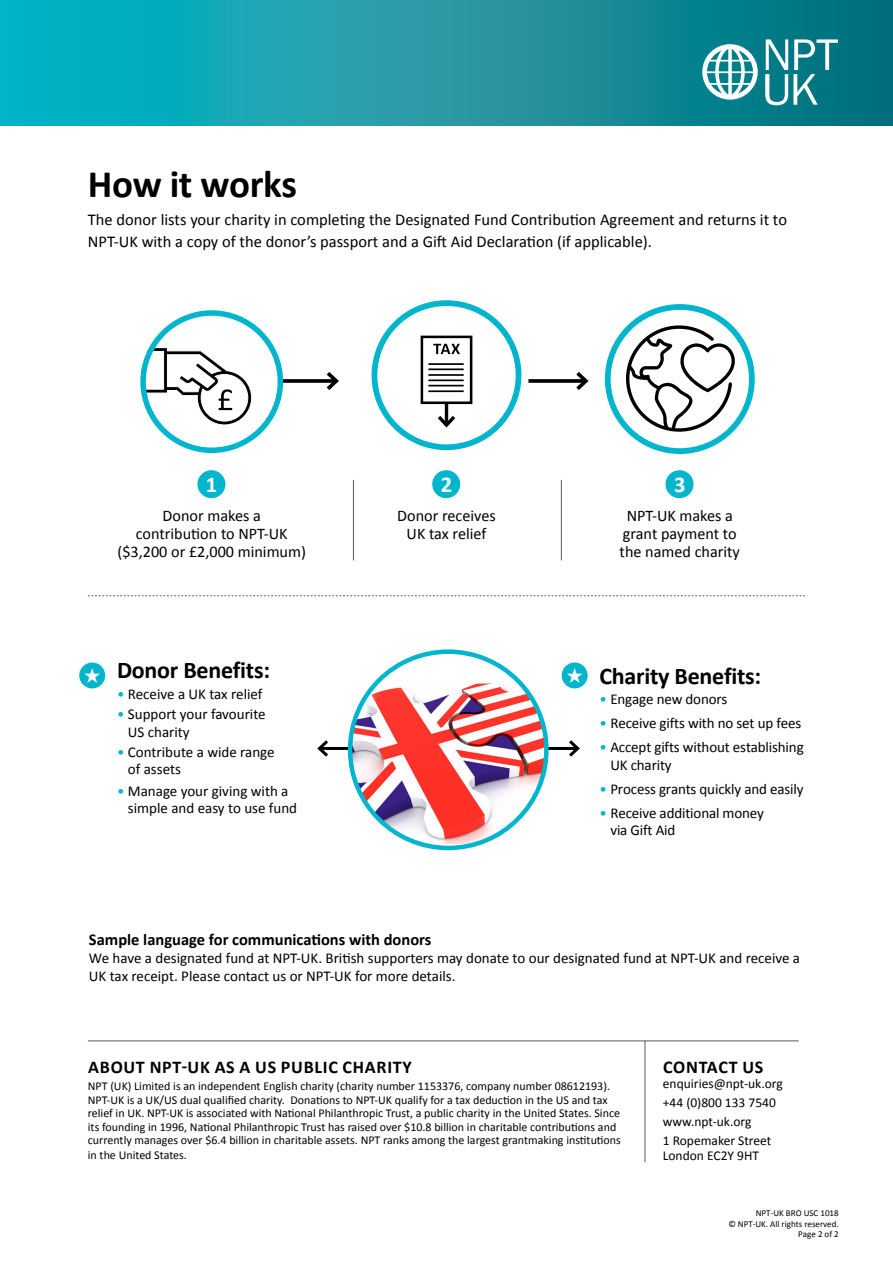
<style>
.page{position:relative;width:893px;height:1263px;background:#fff}
.page>*{position:absolute;margin:0;border:0;box-sizing:border-box;transform-origin:0 0}
.t1{font:700 39px "Calibri";letter-spacing:-.01em;color:#000}
.t2{font:700 24px "Calibri";letter-spacing:-.01em;color:#000}
.t3{font:700 22.65px "Calibri";color:#fff}
.t4{font:700 18px "Calibri";letter-spacing:.04em;color:#000}
.t5{font:16.5px/22.5px "Calibri";color:#000}
.t6{font:700 16.5px "Calibri";color:#000}
.t7{font:16.2px/17.9px "Calibri";color:#000;text-align:center}
.t8{font:15px/17.2px "Calibri";letter-spacing:-.01em;color:#000}
.t9{font:13.5px/19.4px "Calibri";color:#000}
.t10{font:12px/13.5px "Calibri";color:#000}
.t11{font:9px/10.5px "Calibri";color:#000;text-align:right}
.s1{color:#00b5cc}
</style>
<div class="page">
<svg style="left:88px;top:595px;width:717px;height:1px"></svg>
<hr style="left:88px;top:1041px;width:711px;height:1px;background:#58595b">
<hr style="left:645px;top:1041px;width:1px;height:121px;background:#58595b">
<hr style="left:319px;top:747px;width:31px;height:3px;background:#000">
<svg style="left:317px;top:740px;width:11px;height:17px"></svg>
<hr style="left:547px;top:747px;width:31px;height:3px;background:#000">
<svg style="left:569px;top:740px;width:11px;height:17px"></svg>
<svg style="left:0;top:0;width:893px;height:126px"></svg>
<div style="left:562px;top:662px;width:26px;height:26px;background:#00b5cc;border-radius:50%"></div>
<svg style="left:567px;top:668px;width:16px;height:15px"></svg>
<div style="left:79px;top:662px;width:26px;height:26px;background:#00b5cc;border-radius:50%"></div>
<svg style="left:84px;top:668px;width:16px;height:15px"></svg>
<svg style="left:702px;top:44px;width:56px;height:56px"></svg>
<svg style="left:765px;top:39px;width:73px;height:66px"></svg>
<img style="left:350px;top:683px;width:196px;height:161px">
<div style="left:348px;top:649px;width:201px;height:201px;border:5px solid #00b5cc;border-radius:50%"></div>
<svg style="left:528px;top:379px;width:44px;height:4px"></svg>
<svg style="left:572px;top:372px;width:17px;height:18px"></svg>
<div style="left:605px;top:304px;width:150px;height:150px;border:6px solid #00b5cc;border-radius:50%"></div>
<svg style="left:623px;top:324px;width:118px;height:110px"></svg>
<svg style="left:283px;top:379px;width:40px;height:4px"></svg>
<svg style="left:323px;top:372px;width:16px;height:18px"></svg>
<div style="left:140px;top:310px;width:143px;height:143px;border:5px solid #00b5cc;border-radius:50%"></div>
<hr style="left:353px;top:480px;width:1px;height:80px;background:#58595b">
<hr style="left:561px;top:480px;width:1px;height:80px;background:#58595b">
<div style="left:197px;top:470px;width:28px;height:28px;background:#00b5cc;border-radius:50%"></div>
<div style="left:665px;top:470px;width:28px;height:28px;background:#00b5cc;border-radius:50%"></div>
<hr style="left:445px;top:376px;width:3px;height:49px;background:#000">
<svg style="left:437px;top:412px;width:19px;height:16px"></svg>
<div style="left:372px;top:300px;width:149px;height:150px;border:6px solid #00b5cc;border-radius:50%"></div>
<div style="left:422px;top:337px;width:49px;height:66px;background:#fff"></div>
<div style="left:421px;top:336px;width:51px;height:68px;border:3px solid #000"></div>
<svg style="left:433px;top:344px;width:27px;height:10px"></svg>
<hr style="left:428px;top:363px;width:36px;height:2px;background:#000">
<hr style="left:428px;top:379px;width:36px;height:2px;background:#000">
<hr style="left:428px;top:368px;width:36px;height:2px;background:#000">
<hr style="left:428px;top:385px;width:36px;height:1px;background:#000">
<hr style="left:428px;top:374px;width:36px;height:2px;background:#000">
<hr style="left:428px;top:390px;width:36px;height:2px;background:#000">
<div style="left:432px;top:470px;width:28px;height:28px;background:#00b5cc;border-radius:50%"></div>
<svg style="left:144px;top:347px;width:108px;height:79px"></svg>
<h1 class="t1" style="left:88px;top:159px;width:211px">How it works</h1>
<h3 class="t5" style="left:88px;top:208px;width:701px">The donor lists your charity in completing the Designated Fund Contribution Agreement and returns it to<br>NPT-UK with a copy of the donor’s passport and a Gift Aid Declaration (if applicable).</h3>
<h3 class="t3" style="left:206px;top:470px;width:13px">1</h3>
<h3 class="t3" style="left:674px;top:470px;width:13px">3</h3>
<h3 class="t7" style="left:397px;top:507px;width:100px">Donor receives<br>UK tax relief</h3>
<h3 class="t3" style="left:441px;top:470px;width:13px">2</h3>
<h3 class="t7" style="left:117px;top:507px;width:190px">Donor makes a<br>contribution to NPT-UK ($3,200 or £2,000 minimum)</h3>
<h3 class="t7" style="left:620px;top:507px;width:122px">NPT-UK makes a grant payment to the named charity</h3>
<h2 class="t2" style="left:117px;top:655px;width:154px">Donor Benefits:</h2>
<p class="t8" style="left:117px;top:685px;width:147px"><span class="s1">•</span> Receive a UK tax relief</p>
<p class="t8" style="left:128px;top:706px;width:139px;text-indent:-11px"><span class="s1">•</span> Support your favourite<br>US charity</p>
<p class="t8" style="left:128px;top:744px;width:148px;text-indent:-11px"><span class="s1">•</span> Contribute a wide range of assets</p>
<p class="t8" style="left:128px;top:782px;width:171px;text-indent:-11px"><span class="s1">•</span> Manage your giving with a simple and easy to use fund</p>
<h2 class="t2" style="left:599px;top:660px;width:163px">Charity Benefits:</h2>
<p class="t8" style="left:599px;top:691px;width:129px"><span class="s1">•</span> Engage new donors</p>
<p class="t8" style="left:599px;top:715px;width:203px"><span class="s1">•</span> Receive gifts with no set up fees</p>
<p class="t8" style="left:610px;top:739px;width:195px;text-indent:-11px"><span class="s1">•</span> Accept gifts without establishing<br>UK charity</p>
<p class="t8" style="left:599px;top:780px;width:206px"><span class="s1">•</span> Process grants quickly and easily</p>
<p class="t8" style="left:610px;top:804px;width:155px;text-indent:-11px"><span class="s1">•</span> Receive additional money via Gift Aid</p>
<h3 class="t6" style="left:89px;top:929px;width:344px">Sample language for communications with donors</h3>
<p class="t8" style="left:89px;top:949px;width:713px;line-height:18px">We have a designated fund at NPT-UK. British supporters may donate to our designated fund at NPT-UK and receive a<br>UK tax receipt. Please contact us or NPT-UK for more details.</p>
<h3 class="t4" style="left:88px;top:1055px;width:325px">ABOUT NPT-UK AS A US PUBLIC CHARITY</h3>
<p class="t10" style="left:88px;top:1080px;width:535px">NPT (UK) Limited is an independent English charity (charity number 1153376, company number 08612193).<br>NPT-UK is a UK/US dual qualified charity. Donations to NPT-UK qualify for a tax deduction in the US and tax relief in UK. NPT-UK is associated with National Philanthropic Trust, a public charity in the United States. Since its founding in 1996, National Philanthropic Trust has raised over $10.8 billion in charitable contributions and currently manages over $6.4 billion in charitable assets. NPT ranks among the largest grantmaking institutions</p>
<p class="t10" style="left:88px;top:1149px;width:101px">in the United States.</p>
<h3 class="t4" style="left:663px;top:1055px;width:102px">CONTACT US</h3>
<p class="t9" style="left:663px;top:1073px;width:121px">enquiries@npt-uk.org +44 (0)800 133 7540 www.npt-uk.org<br>1 Ropemaker Street</p>
<p class="t9" style="left:663px;top:1146px;width:98px">London EC2Y 9HT</p>
<p class="t11" style="left:728px;top:1208px;width:112px">NPT-UK BRO USC 1018<br>© NPT-UK. All rights reserved.<br>Page 2 of 2</p>
</div>
